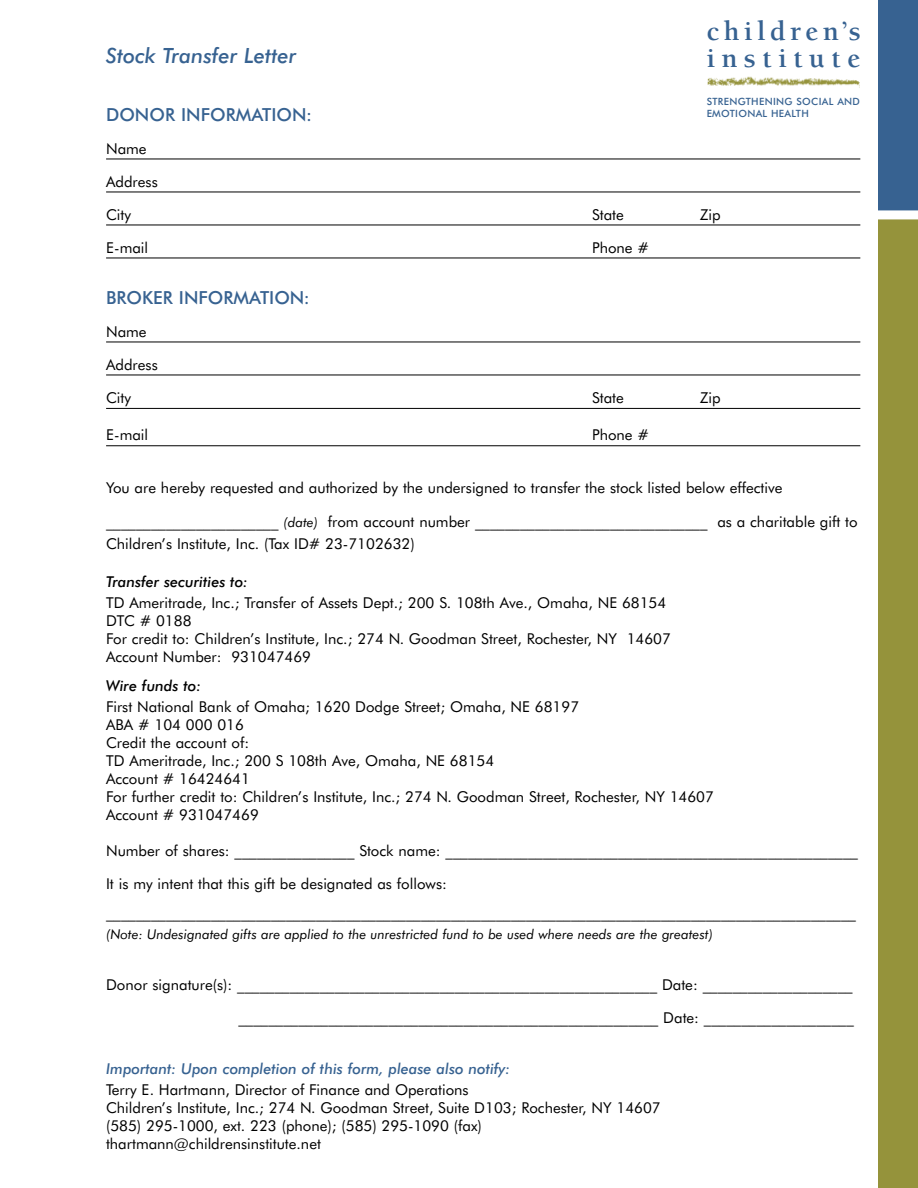
<style>
.page{position:relative;width:918px;height:1188px;background:#fff}
.page>*{position:absolute;margin:0;border:0;box-sizing:border-box;transform-origin:0 0}
.t1{font:700 28.35px/27.2px "Berkeley";letter-spacing:.23em;color:#376291}
.t2{font:italic 500 21px "Futura BT";color:#376291}
.t3{font:500 18px "Futura BT";color:#376291}
.t4{font:15px/18px "Futura BT";color:#000}
.t5{font:italic 500 15px "Futura BT";color:#376291}
.t6{font:italic 500 15px "Futura BT";color:#000}
.t7{font:italic 13.5px "Futura BT";color:#000}
.t8{font:500 10.05px/12px "Futura BT";letter-spacing:.03em;color:#376291}
.s1{font-style:italic;font-size:13.5px}
</style>
<div class="page">
<div style="left:879px;top:0;width:39px;height:212px;background:#376291"></div>
<div style="left:879px;top:215px;width:39px;height:973px;background:#95933b"></div>
<div style="left:867px;top:210px;width:51px;height:9px;background:#fff"></div>
<hr style="left:106px;top:159px;width:754px;height:1px;background:#000">
<hr style="left:106px;top:192px;width:754px;height:1px;background:#000">
<hr style="left:106px;top:225px;width:754px;height:1px;background:#000">
<hr style="left:106px;top:258px;width:754px;height:1px;background:#000">
<hr style="left:106px;top:342px;width:754px;height:1px;background:#000">
<hr style="left:106px;top:375px;width:754px;height:1px;background:#000">
<hr style="left:106px;top:408px;width:754px;height:1px;background:#000">
<hr style="left:106px;top:446px;width:754px;height:1px;background:#000">
<img style="left:708px;top:76px;width:152px;height:12px">
<h2 class="t2" style="left:106px;top:47px;width:192px">Stock Transfer Letter</h2>
<h1 class="t1" style="left:707px;top:20px;width:156px">children’s institute</h1>
<p class="t8" style="left:707px;top:97px;width:155px">STRENGTHENING SOCIAL AND<br>EMOTIONAL HEALTH</p>
<p class="t3" style="left:106px;top:107px;width:207px">DONOR INFORMATION:</p>
<p class="t4" style="left:106px;top:141px;width:42px">Name</p>
<p class="t4" style="left:106px;top:174px;width:53px">Address</p>
<p class="t4" style="left:106px;top:207px;width:26px">City</p>
<p class="t4" style="left:592px;top:207px;width:33px">State</p>
<p class="t4" style="left:700px;top:207px;width:22px">Zip</p>
<p class="t4" style="left:106px;top:240px;width:44px">E-mail</p>
<p class="t4" style="left:592px;top:240px;width:58px">Phone #</p>
<p class="t3" style="left:106px;top:290px;width:205px">BROKER INFORMATION:</p>
<p class="t4" style="left:106px;top:324px;width:42px">Name</p>
<p class="t4" style="left:106px;top:357px;width:53px">Address</p>
<p class="t4" style="left:106px;top:390px;width:26px">City</p>
<p class="t4" style="left:592px;top:390px;width:33px">State</p>
<p class="t4" style="left:700px;top:390px;width:22px">Zip</p>
<p class="t4" style="left:106px;top:427px;width:44px">E-mail</p>
<p class="t4" style="left:592px;top:427px;width:58px">Phone #</p>
<p class="t4" style="left:106px;top:480px;width:678px">You are hereby requested and authorized by the undersigned to transfer the stock listed below effective</p>
<p class="t4" style="left:106px;top:511px;width:753px;line-height:22.5px">_______________________ <span class="s1">(date)</span> from account number _______________________________ as a charitable gift to<br>Children’s Institute, Inc. (Tax ID# 23-7102632)</p>
<p class="t6" style="left:106px;top:575px;width:143px">Transfer securities to:</p>
<p class="t4" style="left:106px;top:595px;width:566px">TD Ameritrade, Inc.; Transfer of Assets Dept.; 200 S. 108th Ave., Omaha, NE 68154<br>DTC # 0188<br>For credit to: Children’s Institute, Inc.; 274 N. Goodman Street, Rochester, NY 14607<br>Account Number: 931047469</p>
<p class="t6" style="left:106px;top:679px;width:97px">Wire funds to:</p>
<p class="t4" style="left:106px;top:699px;width:609px">First National Bank of Omaha; 1620 Dodge Street; Omaha, NE 68197<br>ABA # 104 000 016<br>Credit the account of:<br>TD Ameritrade, Inc.; 200 S 108th Ave, Omaha, NE 68154<br>Account # 16424641<br>For further credit to: Children’s Institute, Inc.; 274 N. Goodman Street, Rochester, NY 14607<br>Account # 931047469</p>
<p class="t4" style="left:106px;top:843px;width:753px">Number of shares: ________________ Stock name: _______________________________________________________</p>
<p class="t4" style="left:106px;top:871px;width:751px;line-height:28.5px">It is my intent that this gift be designated as follows: ____________________________________________________________________________________________________</p>
<p class="t7" style="left:106px;top:928px;width:609px">(Note: Undesignated gifts are applied to the unrestricted fund to be used where needs are the greatest)</p>
<p class="t4" style="left:106px;top:977px;width:748px">Donor signature(s): ________________________________________________________ Date: ____________________</p>
<p class="t4" style="left:238px;top:1010px;width:617px">________________________________________________________ Date: ____________________</p>
<p class="t5" style="left:106px;top:1062px;width:406px">Important: Upon completion of this form, please also notify:</p>
<p class="t4" style="left:106px;top:1082px;width:556px">Terry E. Hartmann, Director of Finance and Operations<br>Children’s Institute, Inc.; 274 N. Goodman Street, Suite D103; Rochester, NY 14607 (585) 295-1000, ext. 223 (phone); (585) 295-1090 (fax) thartmann@childrensinstitute.net</p>
</div>
